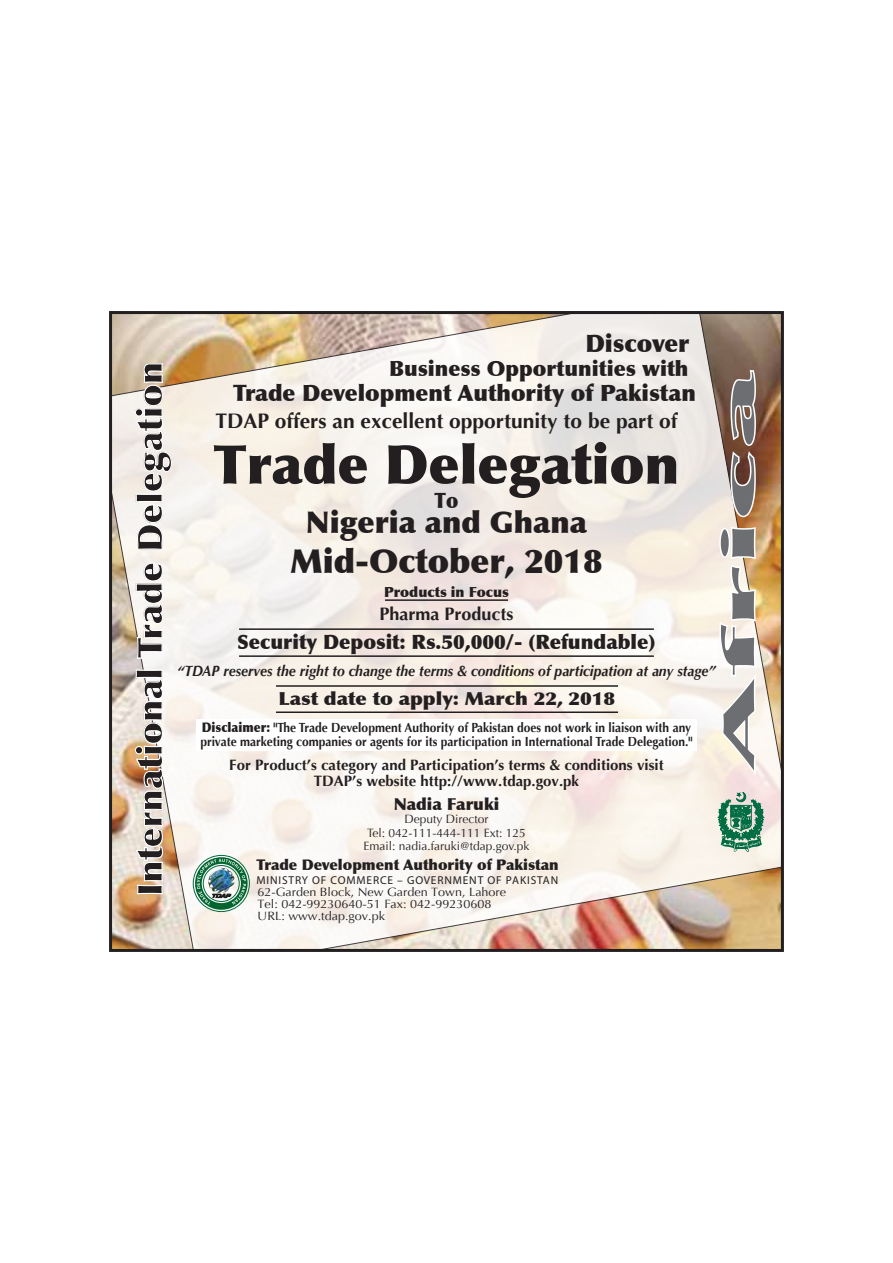
<style>
.page{position:relative;width:893px;height:1263px;background:#fff}
.page>*{position:absolute;margin:0;border:0;box-sizing:border-box;transform-origin:0 0}
.t1{font:900 54px "Optima";color:#231f20}
.t2{font:900 45px "Optima";color:#6d6e71;scale:3 1}
.t3{font:900 34.65px "Optima";color:#231f20}
.t4{font:900 33px "Optima";color:#231f20}
.t5{font:900 30px "Optima";color:#231f20}
.t6{font:900 24px "Optima";color:#231f20}
.t7{font:900 22.5px "Optima";color:#231f20}
.t8{font:700 21px "Optima";color:#231f20}
.t9{font:900 21px "Optima";color:#231f20}
.t10{font:900 21px "Optima";color:#231f20;scale:.9 1}
.t11{font:900 19.8px "Optima";color:#231f20}
.t12{font:900 18px "Optima";color:#231f20;scale:1.1 1}
.t13{font:700 18px "Optima";color:#231f20}
.t14{font:900 16.5px "Optima";color:#231f20}
.t15{font:700 15px/16.5px "Optima";color:#231f20;text-align:center}
.t16{font:italic 700 15px "Optima";color:#231f20;scale:.93 1}
.t17{font:900 14.7px "Optima";color:#231f20}
.t18{font:900 13.95px "Optima";color:#231f20}
.t19{font:700 13.2px/14.4px "Optima";color:#231f20;scale:.91 1}
.t20{font:12px/12px "Optima";color:#231f20;scale:1.05 1}
.t21{font:12px/13.5px "Optima";color:#231f20;text-align:center}
.t22{font:11.4px "Optima";letter-spacing:.075em;color:#231f20}
.s1{font-weight:900}
</style>
<div class="page">
<svg style="left:113px;top:315px;width:667px;height:633px"></svg>
<div style="left:109px;top:311px;width:675px;height:641px;border:3px solid #231f20"></div>
<img style="left:134px;top:669px;width:30px;height:226px">
<svg style="left:135px;top:562px;width:29px;height:98px"></svg>
<svg style="left:134px;top:363px;width:39px;height:188px"></svg>
<svg style="left:718px;top:368px;width:39px;height:410px"></svg>
<div style="left:193px;top:855px;width:57px;height:57px;border:1px solid #006d43;border-radius:50%"></div>
<svg style="left:195px;top:857px;width:53px;height:53px"></svg>
<img style="left:208px;top:867px;width:27px;height:27px">
<svg style="left:706px;top:787px;width:70px;height:129px;background:#c2c4a9"></svg>
<hr style="left:239px;top:628px;width:415px;height:2px;background:#231f20">
<hr style="left:239px;top:655px;width:415px;height:2px;background:#231f20">
<hr style="left:385px;top:599px;width:123px;height:2px;background:#231f20">
<div style="left:196px;top:719px;width:501px;height:32px;background:#fff"></div>
<hr style="left:276px;top:685px;width:342px;height:2px;background:#231f20">
<hr style="left:276px;top:711px;width:342px;height:2px;background:#231f20">
<h3 class="t6" style="left:585px;top:329px;width:105px">Discover</h3>
<h3 class="t9" style="left:389px;top:356px;width:301px">Business Opportunities with</h3>
<h3 class="t7" style="left:233px;top:379px;width:464px">Trade Development Authority of Pakistan</h3>
<h3 class="t3" style="left:129px;top:896px;width:536px;rotate:-90deg">International Trade Delegation</h3>
<h2 class="t2" style="left:712px;top:773px;width:136px;rotate:-90deg">Africa</h2>
<h3 class="t8" style="left:215px;top:408px;width:464px">TDAP offers an excellent opportunity to be part of</h3>
<h1 class="t1" style="left:214px;top:432px;width:467px">Trade Delegation</h1>
<h3 class="t5" style="left:306px;top:504px;width:283px">Nigeria and Ghana</h3>
<h3 class="t4" style="left:290px;top:541px;width:314px">Mid-October, 2018</h3>
<h3 class="t10" style="left:435px;top:488px;width:28px">To</h3>
<p class="t18" style="left:384px;top:583px;width:126px">Products in Focus</p>
<h3 class="t13" style="left:379px;top:603px;width:136px">Pharma Products</h3>
<h3 class="t11" style="left:237px;top:630px;width:420px">Security Deposit: Rs.50,000/- (Refundable)</h3>
<p class="t16" style="left:177px;top:662px;width:580px">“TDAP reserves the right to change the terms &amp; conditions of participation at any stage”</p>
<h3 class="t12" style="left:278px;top:688px;width:308px">Last date to apply: March 22, 2018</h3>
<p class="t19" style="left:200px;top:720px;width:542px"><span class="s1">Disclaimer:</span> "The Trade Development Authority of Pakistan does not work in liaison with any private marketing companies or agents for its participation in International Trade Delegation."</p>
<p class="t15" style="left:229px;top:756px;width:436px">For Product’s category and Participation’s terms &amp; conditions visit<br>TDAP’s website http://www.tdap.gov.pk</p>
<p class="t14" style="left:394px;top:794px;width:107px">Nadia Faruki</p>
<p class="t21" style="left:364px;top:812px;width:167px">Deputy Director<br>Tel: 042-111-444-111 Ext: 125<br>Email: nadia.faruki@tdap.gov.pk</p>
<p class="t17" style="left:257px;top:856px;width:304px">Trade Development Authority of Pakistan</p>
<p class="t22" style="left:257px;top:874px;width:303px">MINISTRY OF COMMERCE – GOVERNMENT OF PAKISTAN</p>
<p class="t20" style="left:258px;top:886px;width:238px">62-Garden Block, New Garden Town, Lahore<br>Tel: 042-99230640-51 Fax: 042-99230608<br>URL: www.tdap.gov.pk</p>
</div>
